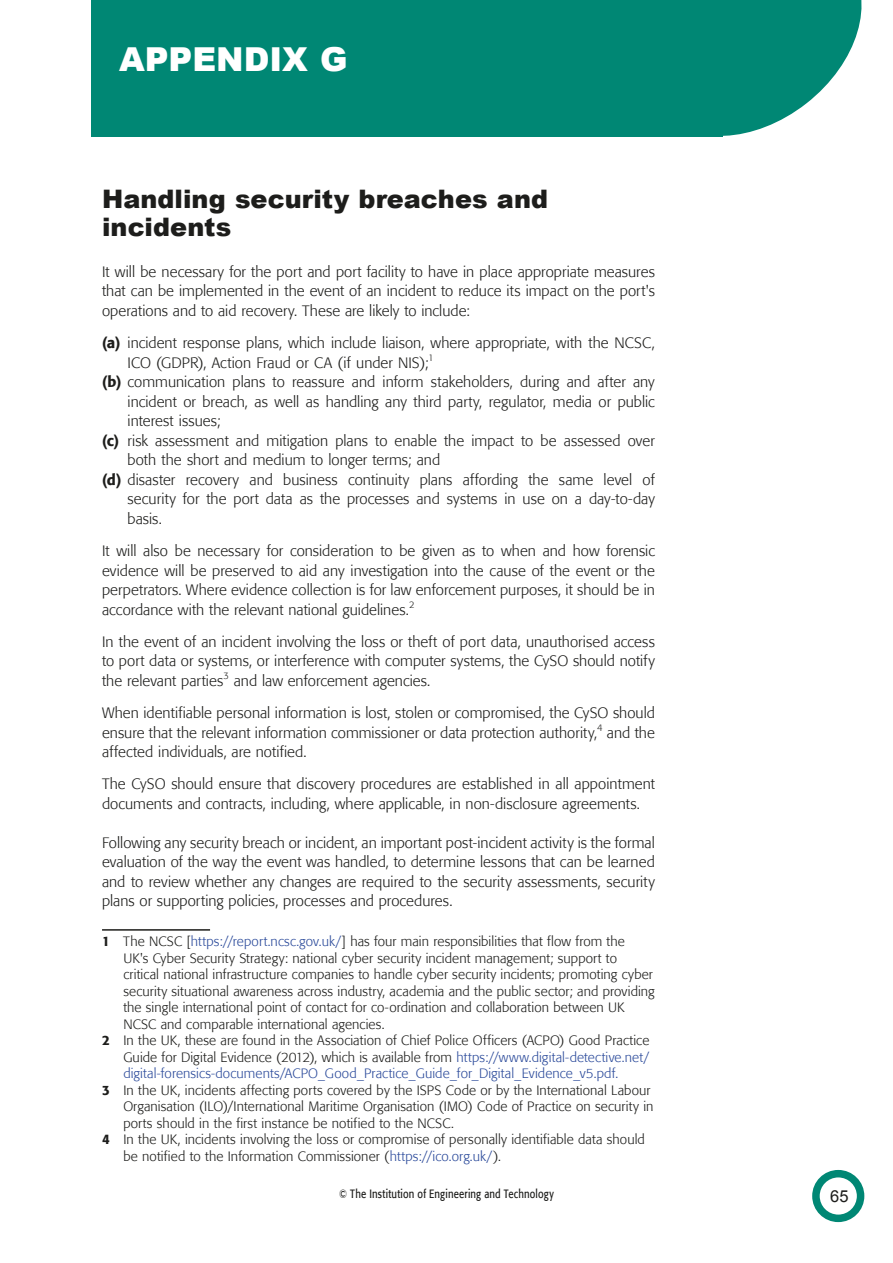
<style>
.page{position:relative;width:893px;height:1263px;background:#fff}
.page>*{position:absolute;margin:0;border:0;box-sizing:border-box;transform-origin:0 0}
.t1{font:900 33px "Arial";color:#fff}
.t2{font:900 25.5px/28.5px "Arial";color:#1d1d1b}
.t3{font:16.5px "Arial";color:#1d1d1b}
.t4{font:300 15px/19.5px "Formata BQ";color:#1d1d1b;text-align:justify}
.t5{font:300 13.5px/16.5px "Formata BQ";letter-spacing:.005em;color:#1d1d1b}
.t6{font:12px "Formata BQ";letter-spacing:.02em;color:#1d1d1b;scale:.8 1}
.s1{font-weight:500}
.s2{color:#2c4b9b}
</style>
<div class="page">
<div style="left:812px;top:1170px;width:52px;height:52px;border:8px solid #008774;border-radius:50%"></div>
<div style="left:91px;top:0;width:632px;height:136px;background:#008774"></div>
<svg style="left:632px;top:0;width:230px;height:137px"></svg>
<hr style="left:102px;top:929px;width:108px;height:2px;background:#1d1d1b">
<h1 class="t1" style="left:119px;top:35px;width:230px">APPENDIX G</h1>
<h2 class="t2" style="left:102px;top:184px;width:448px">Handling security breaches and incidents</h2>
<p class="t4" style="left:102px;top:262px;width:554px">It will be necessary for the port and port facility to have in place appropriate measures that can be implemented in the event of an incident to reduce its impact on the port's operations and to aid recovery. These are likely to include:</p>
<p class="t4" style="left:128px;top:333px;width:529px;text-indent:-26px"><span class="s1">(a)</span> incident response plans, which include liaison, where appropriate, with the NCSC,<br>ICO (GDPR), Action Fraud or CA (if under NIS);<sup>1</sup></p>
<p class="t4" style="left:128px;top:372px;width:529px;text-indent:-26px"><span class="s1">(b)</span> communication plans to reassure and inform stakeholders, during and after any incident or breach, as well as handling any third party, regulator, media or public interest issues;</p>
<p class="t4" style="left:128px;top:431px;width:529px;text-indent:-26px"><span class="s1">(c)</span> risk assessment and mitigation plans to enable the impact to be assessed over both the short and medium to longer terms; and</p>
<p class="t4" style="left:128px;top:470px;width:529px;text-indent:-26px"><span class="s1">(d)</span> disaster recovery and business continuity plans affording the same level of security for the port data as the processes and systems in use on a day-to-day basis.</p>
<p class="t4" style="left:102px;top:541px;width:554px">It will also be necessary for consideration to be given as to when and how forensic evidence will be preserved to aid any investigation into the cause of the event or the perpetrators. Where evidence collection is for law enforcement purposes, it should be in accordance with the relevant national guidelines.<sup>2</sup></p>
<p class="t4" style="left:102px;top:632px;width:554px">In the event of an incident involving the loss or theft of port data, unauthorised access to port data or systems, or interference with computer systems, the CySO should notify the relevant parties<sup>3</sup> and law enforcement agencies.</p>
<p class="t4" style="left:102px;top:703px;width:554px">When identifiable personal information is lost, stolen or compromised, the CySO should ensure that the relevant information commissioner or data protection authority,<sup>4</sup> and the affected individuals, are notified.</p>
<p class="t4" style="left:102px;top:774px;width:554px">The CySO should ensure that discovery procedures are established in all appointment documents and contracts, including, where applicable, in non-disclosure agreements.</p>
<p class="t4" style="left:102px;top:833px;width:554px">Following any security breach or incident, an important post-incident activity is the formal evaluation of the way the event was handled, to determine lessons that can be learned and to review whether any changes are required to the security assessments, security plans or supporting policies, processes and procedures.</p>
<p class="t5" style="left:123px;top:933px;width:533px;text-indent:-21px"><span class="s1">1</span> The NCSC [<span class="s2">https://report.ncsc.gov.uk/</span>] has four main responsibilities that flow from the<br>UK's Cyber Security Strategy: national cyber security incident management; support to critical national infrastructure companies to handle cyber security incidents; promoting cyber security situational awareness across industry, academia and the public sector; and providing the single international point of contact for co-ordination and collaboration between UK NCSC and comparable international agencies.</p>
<p class="t5" style="left:123px;top:1032px;width:528px;text-align:justify;text-indent:-21px"><span class="s1">2</span> In the UK, these are found in the Association of Chief Police Officers (ACPO) Good Practice Guide for Digital Evidence (2012), which is available from <span class="s2">https://www.digital-detective.net/ digital-forensics-documents/ACPO_Good_Practice_Guide_for_Digital_Evidence_v5.pdf.</span></p>
<p class="t5" style="left:123px;top:1082px;width:532px;text-indent:-21px"><span class="s1">3</span> In the UK, incidents affecting ports covered by the ISPS Code or by the International Labour<br>Organisation (ILO)/International Maritime Organisation (IMO) Code of Practice on security in ports should in the first instance be notified to the NCSC.</p>
<p class="t5" style="left:123px;top:1131px;width:523px;text-indent:-21px"><span class="s1">4</span> In the UK, incidents involving the loss or compromise of personally identifiable data should be notified to the Information Commissioner (<span class="s2">https://ico.org.uk/</span>).</p>
<p class="t6" style="left:339px;top:1186px;width:270px">© The Institution of Engineering and Technology</p>
<p class="t3" style="left:830px;top:1185px;width:20px">65</p>
</div>
